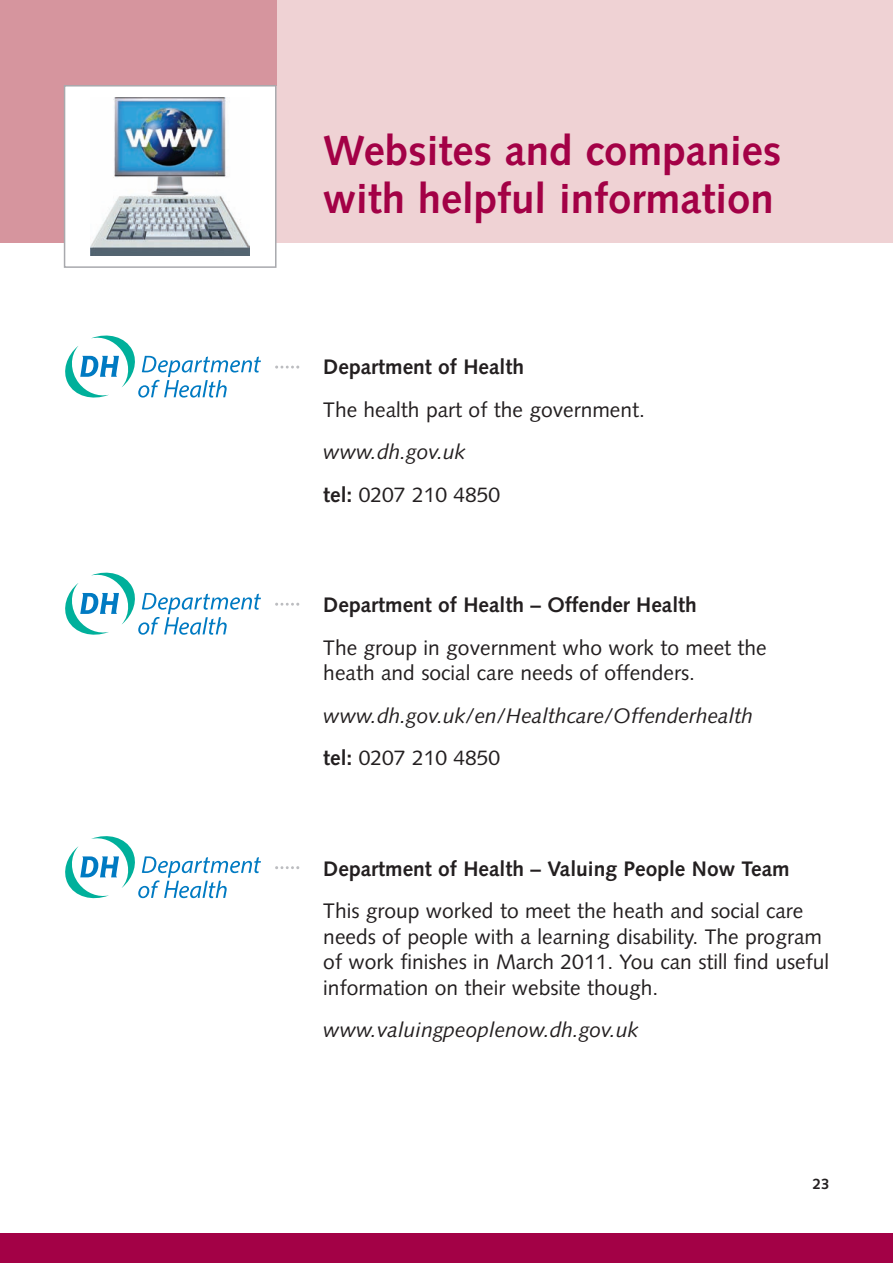
<style>
.page{position:relative;width:893px;height:1263px;background:#fff}
.page>*{position:absolute;margin:0;border:0;box-sizing:border-box;transform-origin:0 0}
.t1{font:700 42px/48px "Syntax";color:#a30146}
.t2{font:21px/25.5px "Syntax";color:#231f20}
.t3{font:700 21px "Syntax";color:#231f20}
.t4{font:italic 21px "Syntax";color:#231f20}
.t5{font:700 15px "Syntax";color:#231f20}
.s1{font-weight:700}
</style>
<div class="page">
<div style="left:276px;top:0;width:616px;height:242px;background:#efd2d4"></div>
<img style="left:91px;top:97px;width:158px;height:159px">
<svg style="left:275px;top:366px;width:24px;height:3px"></svg>
<svg style="left:275px;top:603px;width:24px;height:3px"></svg>
<svg style="left:275px;top:866px;width:24px;height:3px"></svg>
<div style="left:0;top:0;width:64px;height:242px;background:#d6959e"></div>
<div style="left:0;top:0;width:276px;height:85px;background:#d6959e"></div>
<div style="left:64px;top:85px;width:212px;height:183px;border:2px solid #a8a9ad"></div>
<svg style="left:65px;top:335px;width:196px;height:63px"></svg>
<svg style="left:65px;top:572px;width:196px;height:63px"></svg>
<svg style="left:65px;top:836px;width:196px;height:63px"></svg>
<div style="left:0;top:1233px;width:892px;height:30px;background:#a30146"></div>
<h1 class="t1" style="left:323px;top:129px;width:459px">Websites and companies with helpful information</h1>
<h3 class="t3" style="left:323px;top:358px;width:202px">Department of Health</h3>
<p class="t2" style="left:323px;top:398px;width:323px">The health part of the government.</p>
<p class="t4" style="left:323px;top:443px;width:143px">www.dh.gov.uk</p>
<p class="t2" style="left:323px;top:483px;width:178px"><span class="s1">tel:</span> 0207 210 4850</p>
<h3 class="t3" style="left:323px;top:596px;width:375px">Department of Health – Offender Health</h3>
<p class="t2" style="left:323px;top:636px;width:445px">The group in government who work to meet the heath and social care needs of offenders.</p>
<p class="t4" style="left:323px;top:706px;width:431px">www.dh.gov.uk/en/Healthcare/Offenderhealth</p>
<p class="t2" style="left:323px;top:747px;width:178px"><span class="s1">tel:</span> 0207 210 4850</p>
<h3 class="t3" style="left:323px;top:859px;width:468px">Department of Health – Valuing People Now Team</h3>
<p class="t2" style="left:323px;top:900px;width:507px">This group worked to meet the heath and social care needs of people with a learning disability. The program of work finishes in March 2011. You can still find useful information on their website though.</p>
<p class="t4" style="left:323px;top:1021px;width:316px">www.valuingpeoplenow.dh.gov.uk</p>
<p class="t5" style="left:812px;top:1177px;width:18px">23</p>
</div>
